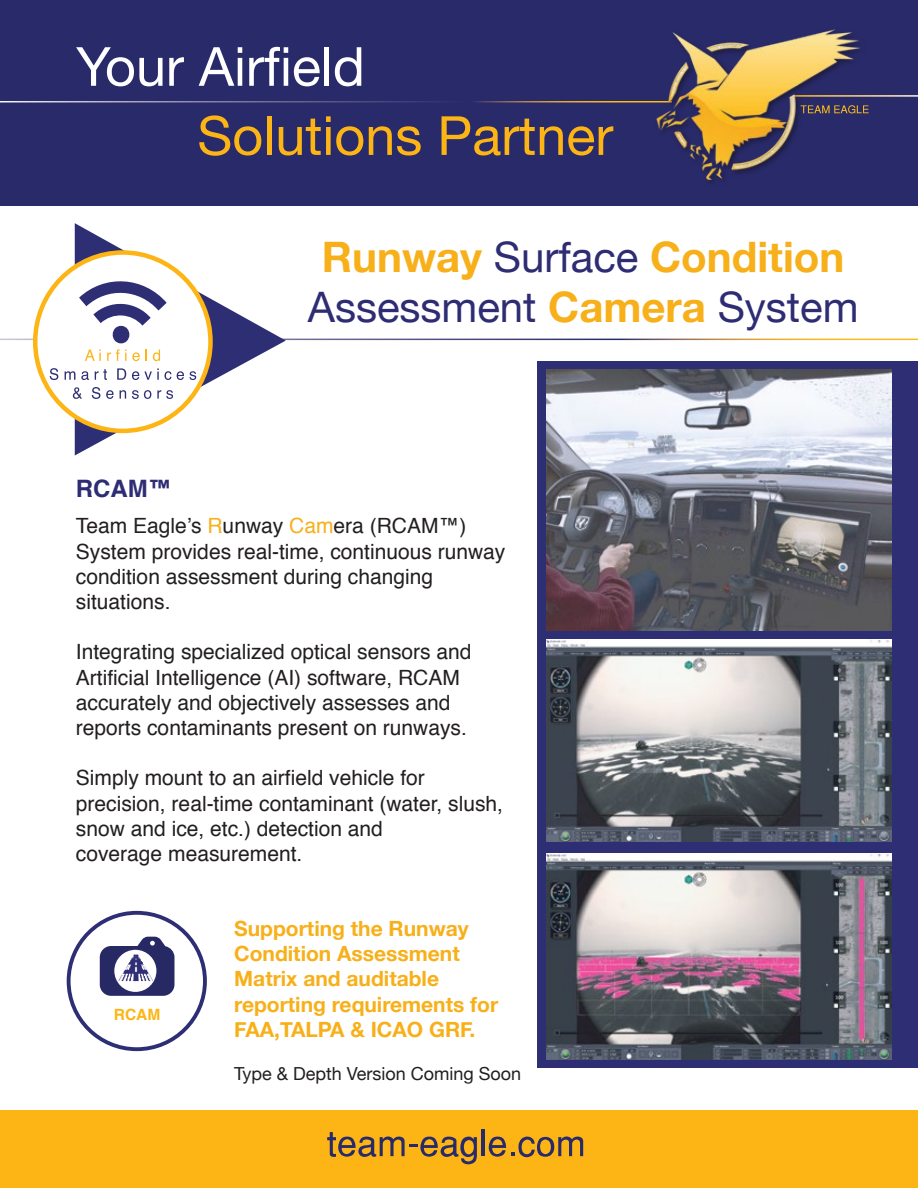
<style>
.page{position:relative;width:918px;height:1188px;background:#fff}
.page>*{position:absolute;margin:0;border:0;box-sizing:border-box;transform-origin:0 0}
.t1{font:54px "Helvetica Neue";color:#fcb515}
.t2{font:54px "Helvetica Neue";color:#fff}
.t3{font:42px/50.4px "Helvetica Neue";color:#2e2c73;text-align:center}
.t4{font:700 24px "Helvetica";color:#2e2c73}
.t5{font:21px/25.2px "Helvetica";color:#231f20}
.t6{font:700 21px/25.2px "Helvetica Neue";color:#f7b01a}
.t7{font:18px "Helvetica Neue";color:#231f20}
.t8{font:700 15.45px "Helvetica";color:#fcb515}
.s1{font-weight:700;color:#f7b01a}
.s2{color:#f7b01a}
</style>
<div class="page">
<svg style="left:75px;top:223px;width:211px;height:233px"></svg>
<div style="left:35px;top:253px;width:175px;height:178px;background:#fff;border-radius:50%"></div>
<div style="left:33px;top:250px;width:180px;height:183px;border:4px solid #fcb515;border-radius:50%"></div>
<svg style="left:79px;top:281px;width:88px;height:80px"></svg>
<svg style="left:50px;top:368px;width:8px;height:12px"></svg>
<svg style="left:65px;top:371px;width:10px;height:9px"></svg>
<svg style="left:81px;top:371px;width:8px;height:9px"></svg>
<svg style="left:95px;top:369px;width:12px;height:11px"></svg>
<svg style="left:117px;top:368px;width:9px;height:12px"></svg>
<svg style="left:132px;top:368px;width:27px;height:12px"></svg>
<svg style="left:165px;top:371px;width:6px;height:9px"></svg>
<svg style="left:177px;top:371px;width:19px;height:9px"></svg>
<svg style="left:73px;top:387px;width:9px;height:12px"></svg>
<svg style="left:92px;top:387px;width:8px;height:12px"></svg>
<svg style="left:106px;top:390px;width:8px;height:9px"></svg>
<svg style="left:120px;top:390px;width:6px;height:9px"></svg>
<svg style="left:132px;top:390px;width:19px;height:9px"></svg>
<svg style="left:157px;top:390px;width:16px;height:9px"></svg>
<div style="left:0;top:0;width:918px;height:206px;background:#292a69"></div>
<hr style="left:793px;top:95px;width:125px;height:2px;background:#fff">
<svg style="left:0;top:102px;width:672px;height:1px"></svg>
<hr style="left:0;top:101px;width:672px;height:1px;background:#fff">
<div style="left:0;top:1111px;width:918px;height:77px;background:#fcb515"></div>
<svg style="left:327px;top:1132px;width:150px;height:32px"></svg>
<hr style="left:482px;top:1130px;width:3px;height:26px;background:#292a69">
<svg style="left:489px;top:1136px;width:94px;height:21px"></svg>
<img style="left:644px;top:29px;width:230px;height:154px">
<div style="left:537px;top:361px;width:381px;height:706px;background:#2d2e74"></div>
<div style="left:67px;top:911px;width:140px;height:140px;border:4px solid #2d2e74;border-radius:50%"></div>
<svg style="left:100px;top:937px;width:74px;height:59px"></svg>
<svg style="left:114px;top:949px;width:43px;height:44px"></svg>
<div style="left:113px;top:948px;width:45px;height:45px;border:2px solid #292a69;border-radius:50%"></div>
<div style="left:149px;top:940px;width:7px;height:6px;background:#fff;border-radius:50%"></div>
<div style="left:149px;top:939px;width:7px;height:8px;border:2px solid #292a69;border-radius:50%"></div>
<img style="left:116px;top:950px;width:39px;height:39px">
<img style="left:546px;top:640px;width:346px;height:202px">
<img style="left:546px;top:853px;width:346px;height:206px">
<img style="left:546px;top:370px;width:346px;height:261px">
<h1 class="t2" style="left:76px;top:28px;width:290px">Your Airfield</h1>
<h1 class="t1" style="left:197px;top:97px;width:418px">Solutions Partner</h1>
<h2 class="t3" style="left:308px;top:234px;width:552px"><span class="s1">Runway</span> Surface <span class="s1">Condition<br></span>Assessment <span class="s1">Camera</span> System</h2>
<p class="t4" style="left:76px;top:470px;width:97px">RCAM™</p>
<p class="t5" style="left:76px;top:514px;width:431px">Team Eagle’s <span class="s2">R</span>unway <span class="s2">Cam</span>era (RCAM™)<br>System provides real-time, continuous runway condition assessment during changing situations.</p>
<p class="t5" style="left:76px;top:640px;width:397px">Integrating specialized optical sensors and Artificial Intelligence (AI) software, RCAM accurately and objectively assesses and reports contaminants present on runways.</p>
<p class="t5" style="left:76px;top:766px;width:429px">Simply mount to an airfield vehicle for precision, real-time contaminant (water, slush, snow and ice, etc.) detection and<br>coverage measurement.</p>
<p class="t8" style="left:114px;top:1003px;width:48px">RCAM</p>
<p class="t6" style="left:234px;top:916px;width:266px">Supporting the Runway<br>Condition Assessment<br>Matrix and auditable reporting requirements for<br>FAA,TALPA &amp; ICAO GRF.</p>
<p class="t7" style="left:234px;top:1060px;width:289px">Type &amp; Depth Version Coming Soon</p>
</div>
